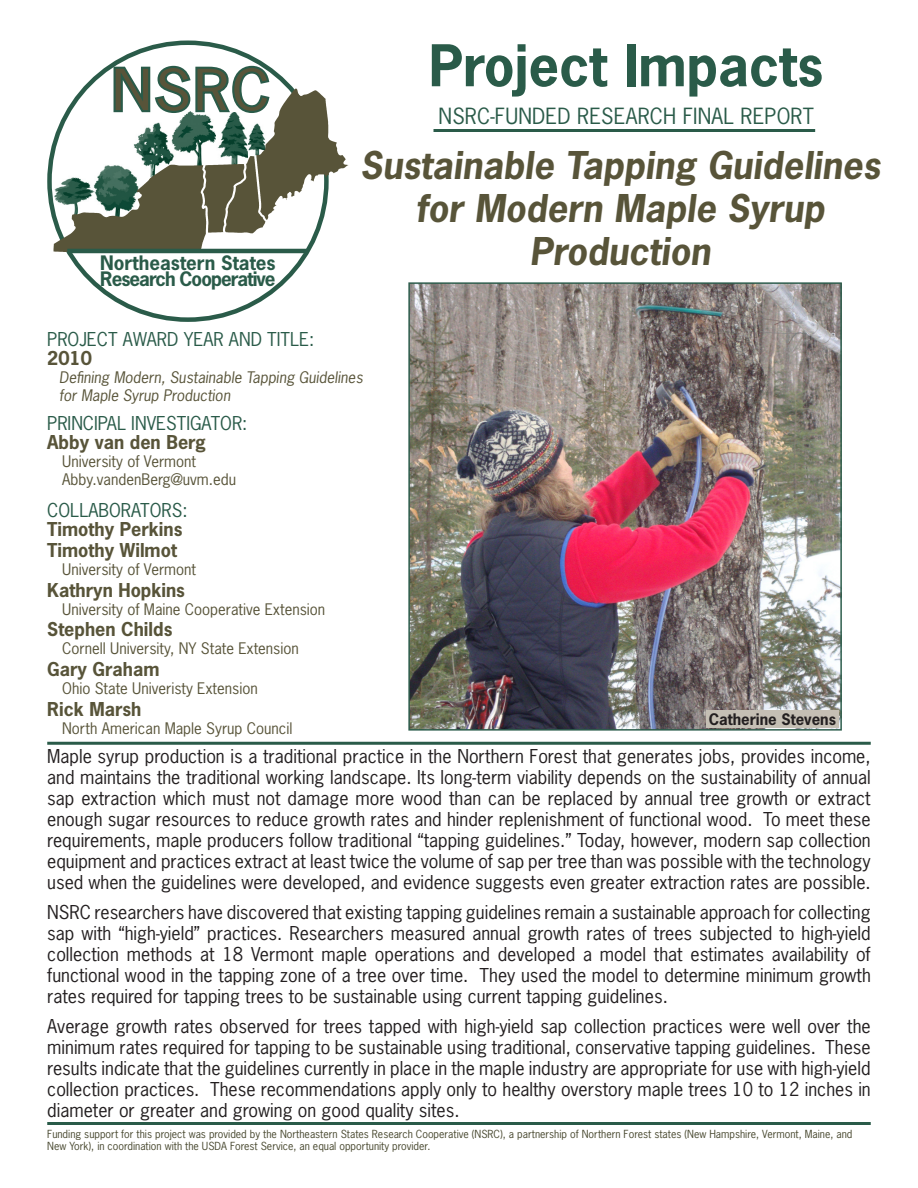
<style>
.page{position:relative;width:918px;height:1188px;background:#fff}
.page>*{position:absolute;margin:0;border:0;box-sizing:border-box;transform-origin:0 0}
.t1{font:700 54px "News Gothic Std";color:#2a5b49}
.t2{font:53.1px "News Gothic Std";color:#585439;scale:1.17 1}
.t3{font:italic 700 36px/43.2px "News Gothic Std";color:#585439;text-align:center}
.t4{font:21px "News Gothic Std";letter-spacing:.01em;color:#2a5b49}
.t5{font:700 18.75px "News Gothic Std";letter-spacing:-.05em;color:#2a5b49}
.t6{font:700 18.75px "News Gothic Std";color:#2a5b49}
.t7{font:18px/21px "News Gothic Std";color:#231f20;text-align:justify}
.t8{font:700 18px "News Gothic Std";color:#585439}
.t9{font:18px "News Gothic Std";color:#2a5b49}
.t10{font:15px "News Gothic Std";color:#585439}
.t11{font:italic 15px/18px "News Gothic Std";color:#585439}
.t12{font:700 15px "News Gothic Std";color:#231f20}
.t13{font:10.5px/12px "News Gothic Std";color:#494930}
</style>
<div class="page">
<hr style="left:47px;top:742px;width:824px;height:3px;background:#2a5b49">
<hr style="left:434px;top:129px;width:381px;height:3px;background:#2a5b49">
<hr style="left:47px;top:1122px;width:824px;height:3px;background:#2a5b49">
<img style="left:53px;top:88px;width:295px;height:165px">
<svg style="left:111px;top:64px;width:161px;height:51px"></svg>
<hr style="left:67px;top:249px;width:241px;height:4px;background:#2a5b49">
<img style="left:411px;top:285px;width:428px;height:443px">
<div style="left:408px;top:282px;width:434px;height:449px;border:2px solid #2e5e4d"></div>
<div style="left:707px;top:711px;width:132px;height:17px;background:#c5bfb4"></div>
<p class="t2" style="left:112px;top:56px;width:137px">NSRC</p>
<p class="t6" style="left:100px;top:250px;width:177px">Northeastern States</p>
<p class="t5" style="left:100px;top:267px;width:177px">Research Cooperative</p>
<p class="t9" style="left:47px;top:327px;width:269px">PROJECT AWARD YEAR AND TITLE:</p>
<p class="t1" style="left:429px;top:30px;width:396px">Project Impacts</p>
<p class="t4" style="left:439px;top:103px;width:377px">NSRC-FUNDED RESEARCH FINAL REPORT</p>
<p class="t3" style="left:360px;top:144px;width:522px">Sustainable Tapping Guidelines for Modern Maple Syrup</p>
<p class="t3" style="left:530px;top:230px;width:182px">Production</p>
<p class="t8" style="left:47px;top:346px;width:46px">2010</p>
<p class="t11" style="left:59px;top:369px;width:305px">Defining Modern, Sustainable Tapping Guidelines for Maple Syrup Production</p>
<p class="t9" style="left:47px;top:412px;width:202px">PRINCIPAL INVESTIGATOR:</p>
<p class="t8" style="left:47px;top:431px;width:160px">Abby van den Berg</p>
<p class="t10" style="left:62px;top:452px;width:135px">University of Vermont</p>
<p class="t10" style="left:62px;top:470px;width:175px">Abby.vandenBerg@uvm.edu</p>
<p class="t9" style="left:47px;top:499px;width:142px">COLLABORATORS:</p>
<p class="t8" style="left:47px;top:517px;width:137px">Timothy Perkins</p>
<p class="t8" style="left:47px;top:538px;width:131px">Timothy Wilmot</p>
<p class="t10" style="left:62px;top:560px;width:135px">University of Vermont</p>
<p class="t8" style="left:47px;top:578px;width:139px">Kathryn Hopkins</p>
<p class="t10" style="left:62px;top:599px;width:265px">University of Maine Cooperative Extension</p>
<p class="t8" style="left:47px;top:618px;width:127px">Stephen Childs</p>
<p class="t10" style="left:62px;top:639px;width:238px">Cornell University, NY State Extension</p>
<p class="t8" style="left:47px;top:657px;width:114px">Gary Graham</p>
<p class="t10" style="left:62px;top:679px;width:197px">Ohio State Univeristy Extension</p>
<p class="t8" style="left:47px;top:697px;width:96px">Rick Marsh</p>
<p class="t10" style="left:62px;top:718px;width:232px">North American Maple Syrup Council</p>
<p class="t12" style="left:709px;top:709px;width:129px">Catherine Stevens</p>
<p class="t7" style="left:47px;top:745px;width:825px">Maple syrup production is a traditional practice in the Northern Forest that generates jobs, provides income, and maintains the traditional working landscape. Its long-term viability depends on the sustainability of annual sap extraction which must not damage more wood than can be replaced by annual tree growth or extract enough sugar resources to reduce growth rates and hinder replenishment of functional wood. To meet these requirements, maple producers follow traditional “tapping guidelines.” Today, however, modern sap collection equipment and practices extract at least twice the volume of sap per tree than was possible with the technology used when the guidelines were developed, and evidence suggests even greater extraction rates are possible.</p>
<p class="t7" style="left:47px;top:901px;width:825px">NSRC researchers have discovered that existing tapping guidelines remain a sustainable approach for collecting sap with “high-yield” practices. Researchers measured annual growth rates of trees subjected to high-yield collection methods at 18 Vermont maple operations and developed a model that estimates availability of functional wood in the tapping zone of a tree over time. They used the model to determine minimum growth rates required for tapping trees to be sustainable using current tapping guidelines.</p>
<p class="t7" style="left:47px;top:1015px;width:825px">Average growth rates observed for trees tapped with high-yield sap collection practices were well over the minimum rates required for tapping to be sustainable using traditional, conservative tapping guidelines. These results indicate that the guidelines currently in place in the maple industry are appropriate for use with high-yield collection practices. These recommendations apply only to healthy overstory maple trees 10 to 12 inches in diameter or greater and growing on good quality sites.</p>
<p class="t13" style="left:47px;top:1128px;width:807px">Funding support for this project was provided by the Northeastern States Research Cooperative (NSRC), a partnership of Northern Forest states (New Hampshire, Vermont, Maine, and<br>New York), in coordination with the USDA Forest Service, an equal opportunity provider.</p>
</div>
